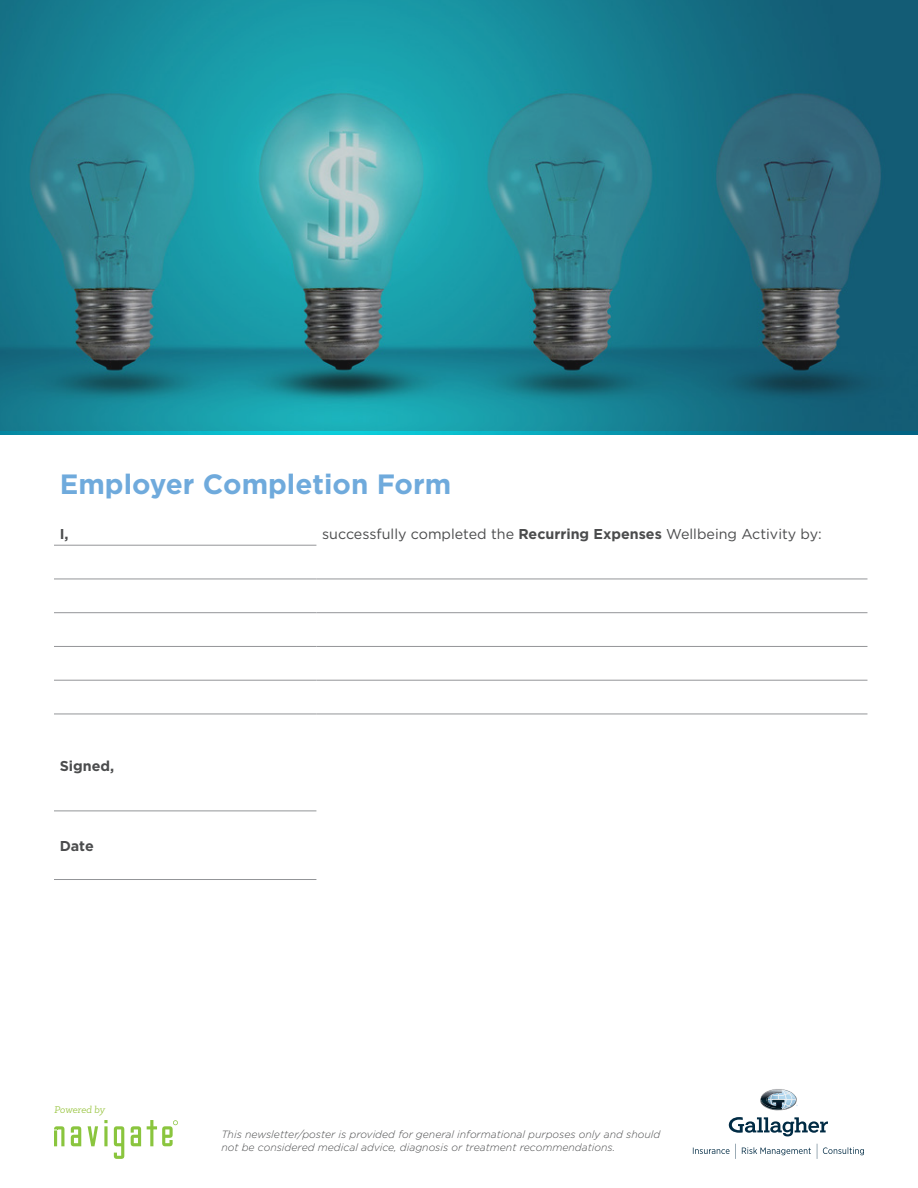
<style>
.page{position:relative;width:918px;height:1188px;background:#fff}
.page>*{position:absolute;margin:0;border:0;box-sizing:border-box;transform-origin:0 0}
.Header_for_body_copy{font:700 27.9px "Gotham";color:#6faadc}
.Header_for_body_copy-2{font:14.25px "Gotham";color:#4b4c4d}
.Header_for_body_copy-3{font:700 14.25px "Gotham";color:#4b4c4d}
.t1{font:italic 300 10.5px/12.6px "Gotham";color:#4b4c4d}
.t2{font:italic 300 9.75px "Newslab";letter-spacing:-.015em;color:#98c43f}
.s1{font-weight:700}
</style>
<div class="page">
<svg style="left:104px;top:1120px;width:4px;height:3px"></svg>
<svg style="left:71px;top:1126px;width:10px;height:20px"></svg>
<svg style="left:131px;top:1126px;width:10px;height:20px"></svg>
<svg style="left:114px;top:1126px;width:10px;height:33px"></svg>
<svg style="left:88px;top:1126px;width:10px;height:20px"></svg>
<svg style="left:104px;top:1126px;width:4px;height:20px"></svg>
<svg style="left:54px;top:1126px;width:10px;height:20px"></svg>
<svg style="left:147px;top:1120px;width:31px;height:26px"></svg>
<svg style="left:729px;top:1117px;width:99px;height:19px"></svg>
<svg style="left:742px;top:1147px;width:69px;height:8px"></svg>
<svg style="left:817px;top:1144px;width:47px;height:15px"></svg>
<svg style="left:693px;top:1144px;width:43px;height:15px"></svg>
<svg style="left:760px;top:1089px;width:38px;height:22px"></svg>
<hr style="left:54px;top:579px;width:262px;height:1px;background:#939598">
<hr style="left:316px;top:579px;width:551px;height:1px;background:#939598">
<hr style="left:54px;top:612px;width:262px;height:1px;background:#939598">
<hr style="left:316px;top:612px;width:551px;height:1px;background:#939598">
<hr style="left:54px;top:646px;width:262px;height:1px;background:#939598">
<hr style="left:316px;top:646px;width:551px;height:1px;background:#939598">
<hr style="left:54px;top:680px;width:262px;height:1px;background:#939598">
<hr style="left:316px;top:680px;width:551px;height:1px;background:#939598">
<hr style="left:54px;top:714px;width:262px;height:1px;background:#939598">
<hr style="left:316px;top:714px;width:551px;height:1px;background:#939598">
<hr style="left:54px;top:545px;width:262px;height:1px;background:#939598">
<hr style="left:54px;top:811px;width:262px;height:1px;background:#939598">
<hr style="left:54px;top:879px;width:262px;height:1px;background:#939598">
<svg style="left:0;top:0;width:918px;height:431px"></svg>
<p class="Header_for_body_copy" style="left:60px;top:465px;width:393px">Employer Completion Form</p>
<p class="Header_for_body_copy-3" style="left:60px;top:525px;width:10px">I,</p>
<p class="Header_for_body_copy-2" style="left:322px;top:525px;width:501px">successfully completed the <span class="s1">Recurring Expenses</span> Wellbeing Activity by:</p>
<p class="Header_for_body_copy-3" style="left:60px;top:756px;width:56px">Signed,</p>
<p class="Header_for_body_copy-3" style="left:60px;top:836px;width:36px">Date</p>
<p class="t2" style="left:54px;top:1103px;width:53px">Powered by</p>
<p class="t1" style="left:221px;top:1128px;width:440px">This newsletter/poster is provided for general informational purposes only and should not be considered medical advice, diagnosis or treatment recommendations.</p>
</div>
